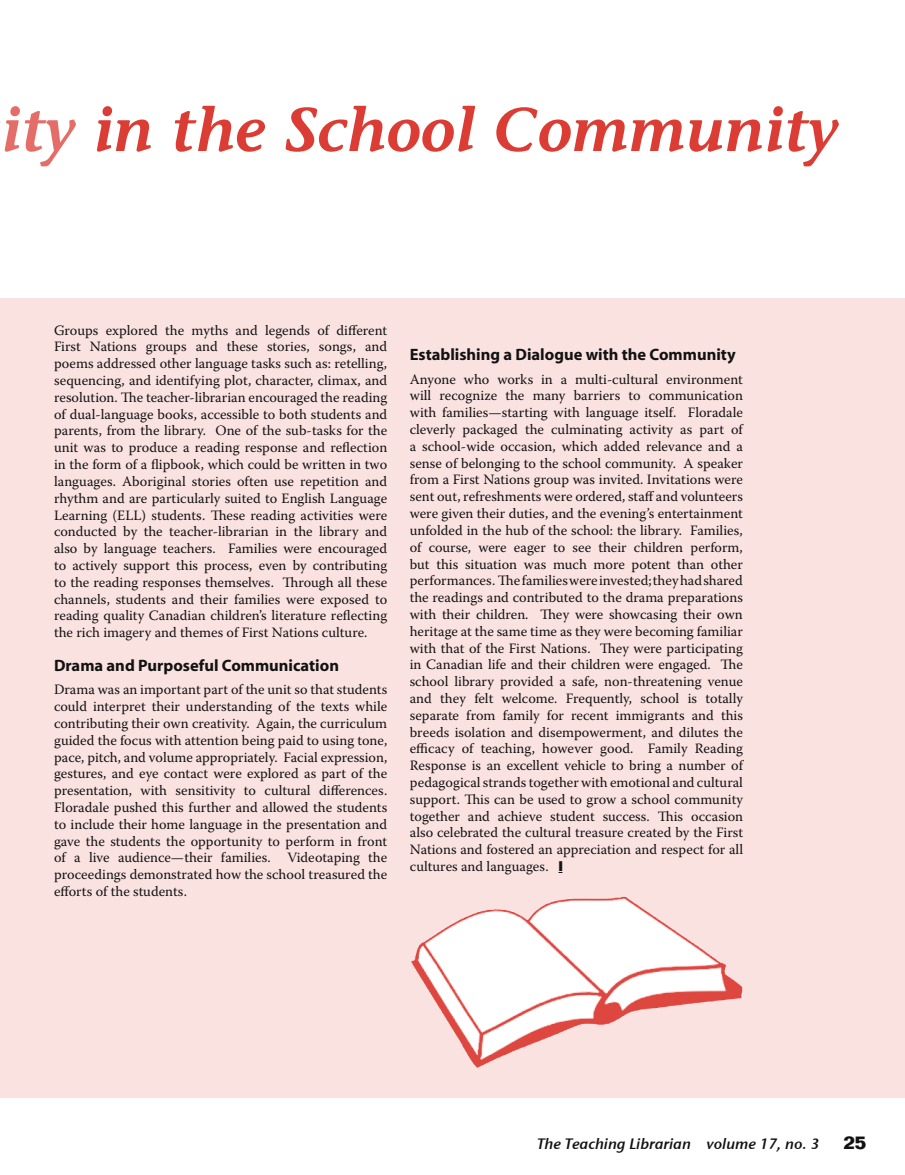
<style>
.page{position:relative;width:905px;height:1175px;background:#fff}
.page>*{position:absolute;margin:0;border:0;box-sizing:border-box;transform-origin:0 0}
.t1{font:italic 600 61.5px "Stone Informal Std";color:#db3d35}
.t2{font:700 16.5px "Myriad";color:#121212}
.t3{font:700 16.5px "Folio";color:#121212}
.t4{font:15px "Stone Sans Sem ITCTT Semi Ita";color:#121212}
.t5{font:14.25px/16.8px "Warnock Pro";color:#121212;text-align:justify}
.s1{color:#e46d68}
</style>
<div class="page">
<div style="left:0;top:298px;width:904px;height:800px;background:#fae2e1"></div>
<img style="left:411px;top:896px;width:331px;height:171px">
<h1 class="t1" style="left:2px;top:93px;width:838px"><span class="s1">ity</span> in the School Community</h1>
<p class="t5" style="left:54px;top:321px;width:335px">Groups explored the myths and legends of different First Nations groups and these stories, songs, and poems addressed other language tasks such as: retelling, sequencing, and identifying plot, character, climax, and resolution. The teacher-librarian encouraged the reading of dual-language books, accessible to both students and parents, from the library. One of the sub-tasks for the unit was to produce a reading response and reflection in the form of a flipbook, which could be written in two languages. Aboriginal stories often use repetition and rhythm and are particularly suited to English Language Learning (ELL) students. These reading activities were conducted by the teacher-librarian in the library and also by language teachers. Families were encouraged to actively support this process, even by contributing to the reading responses themselves. Through all these channels, students and their families were exposed to reading quality Canadian children’s literature reflecting the rich imagery and themes of First Nations culture.</p>
<p class="t2" style="left:54px;top:656px;width:286px">Drama and Purposeful Communication</p>
<p class="t5" style="left:54px;top:681px;width:335px">Drama was an important part of the unit so that students could interpret their understanding of the texts while contributing their own creativity. Again, the curriculum guided the focus with attention being paid to using tone, pace, pitch, and volume appropriately. Facial expression, gestures, and eye contact were explored as part of the presentation, with sensitivity to cultural differences.<br>Floradale pushed this further and allowed the students to include their home language in the presentation and gave the students the opportunity to perform in front of a live audience—their families. Videotaping the proceedings demonstrated how the school treasured the efforts of the students.</p>
<p class="t2" style="left:410px;top:346px;width:327px">Establishing a Dialogue with the Community</p>
<p class="t5" style="left:409px;top:370px;width:335px">Anyone who works in a multi-cultural environment will recognize the many barriers to communication with families—starting with language itself. Floradale cleverly packaged the culminating activity as part of a school-wide occasion, which added relevance and a sense of belonging to the school community. A speaker from a First Nations group was invited. Invitations were sent out, refreshments were ordered, staff and volunteers were given their duties, and the evening’s entertainment unfolded in the hub of the school: the library. Families, of course, were eager to see their children perform, but this situation was much more potent than other performances. Thefamilieswereinvested;theyhadshared the readings and contributed to the drama preparations with their children. They were showcasing their own heritage at the same time as they were becoming familiar with that of the First Nations. They were participating in Canadian life and their children were engaged. The school library provided a safe, non-threatening venue and they felt welcome. Frequently, school is totally separate from family for recent immigrants and this breeds isolation and disempowerment, and dilutes the efficacy of teaching, however good. Family Reading Response is an excellent vehicle to bring a number of pedagogical strands together with emotional and cultural support. This can be used to grow a school community together and achieve student success. This occasion also celebrated the cultural treasure created by the First Nations and fostered an appreciation and respect for all cultures and languages.</p>
<p class="t4" style="left:537px;top:1134px;width:284px">The Teaching Librarian volume 17, no. 3</p>
<p class="t3" style="left:843px;top:1129px;width:24px">25</p>
</div>
